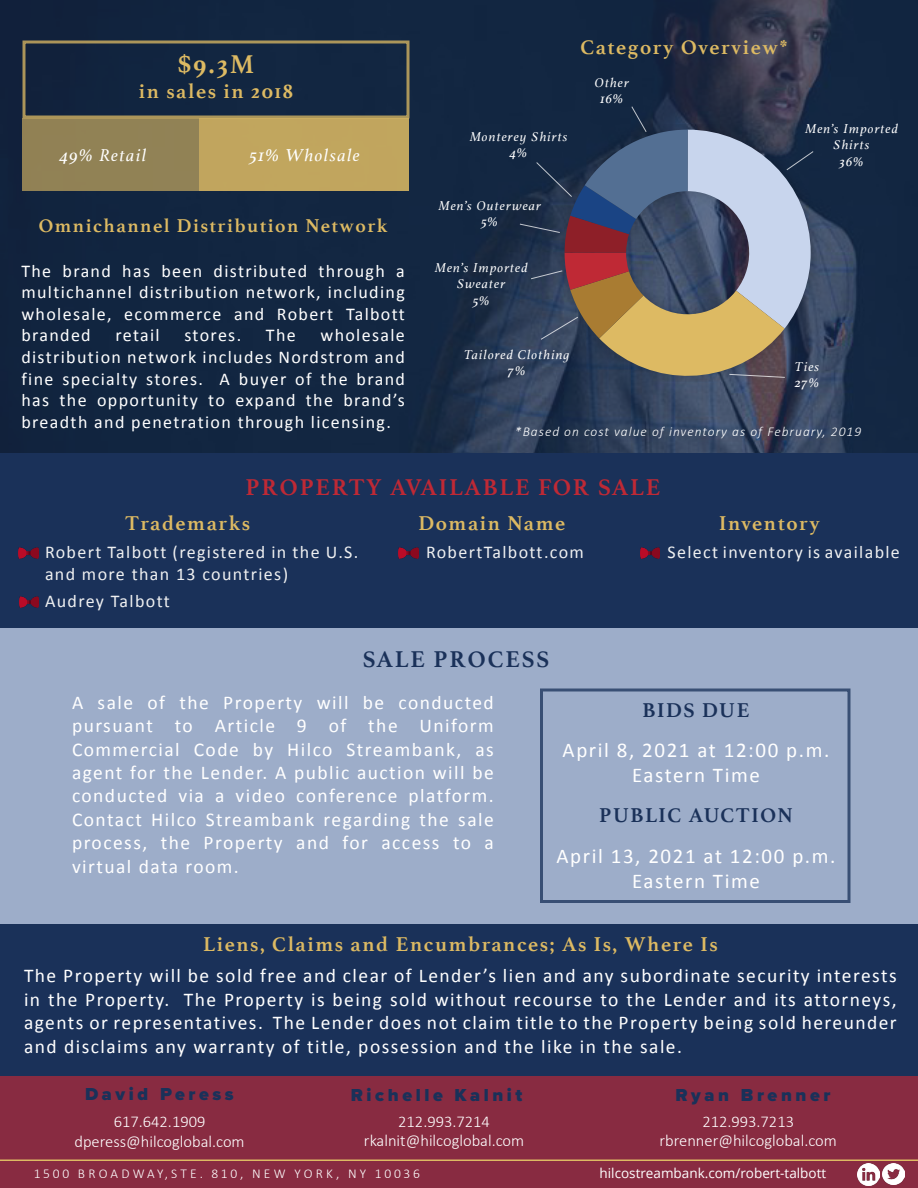
<style>
.page{position:relative;width:918px;height:1188px;background:#1a3159}
.page>*{position:absolute;margin:0;border:0;box-sizing:border-box;transform-origin:0 0}
.Page_Section_Header{font:700 27px "Athelas";color:#ddba63}
.Page_Section_Header-2{font:700 24px "Athelas";letter-spacing:.075em;color:#bf2935}
.Page_Section_Header-3{font:700 24px "Athelas";letter-spacing:.075em;color:#1a3159}
.Page_Section_Header-4{font:700 21px "Athelas";letter-spacing:.075em;color:#ddba63}
.Page_Section_Header-5{font:21px/25.2px "Calibri";letter-spacing:.075em;color:#fff;text-align:center}
.Page_Section_Header-6{font:700 21px "Athelas";letter-spacing:.075em;color:#1a3159}
.Page_Section_Header-7{font:19.5px/23.4px "Calibri";letter-spacing:.075em;color:#fff;text-align:justify}
.Page_Section_Header-8{font:700 19.5px "Athelas";letter-spacing:.075em;color:#ddba63}
.Page_Section_Header-9{font:18px/21.6px "Calibri";letter-spacing:.075em;color:#fff;text-align:justify}
.Page_Section_Header-10{font:18px/21.6px "Calibri";letter-spacing:.075em;color:#eff0f1}
.t1{font:900 18px "Proxima Nova";letter-spacing:.2em;color:#1a3159}
.Page_Section_Header-11{font:italic 18px "Athelas";letter-spacing:.075em;color:#fff}
.t2{font:300 16.5px/19.5px "Calibri";color:#fff;text-align:center}
.Page_Section_Header-12{font:italic 13.5px/16.2px "Athelas";letter-spacing:.075em;color:#fff;text-align:center}
.Page_Section_Header-13{font:italic 300 13.5px "Calibri";letter-spacing:.075em;color:#fff}
.t3{font:300 13.5px "Calibri";letter-spacing:.22em;color:#fff}
.t4{font:13.5px "Open Sans";color:#fff}
</style>
<div class="page">
<div style="left:0;top:1077px;width:918px;height:111px;background:#882b41"></div>
<hr style="left:0;top:1160px;width:918px;height:1px;background:#ddba63">
<img style="left:0;top:0;width:918px;height:453px">
<svg style="left:814px;top:125px;width:15px;height:256px;background:#30415c"></svg>
<svg style="left:519px;top:106px;width:295px;height:275px;background:#656670"></svg>
<div style="left:0;top:629px;width:918px;height:295px;background:#9dadc9"></div>
<img style="left:19px;top:547px;width:19px;height:12px">
<img style="left:20px;top:596px;width:19px;height:12px">
<img style="left:399px;top:547px;width:19px;height:12px">
<img style="left:882px;top:1164px;width:22px;height:21px">
<img style="left:857px;top:1164px;width:22px;height:21px">
<div style="left:22px;top:40px;width:388px;height:78px;border:3px solid #ddba63"></div>
<div style="left:540px;top:688px;width:310px;height:215px;border:3px solid #1a3159"></div>
<img style="left:640px;top:547px;width:20px;height:12px">
<div style="left:22px;top:118px;width:388px;height:73px;background:#918255"></div>
<div style="left:200px;top:118px;width:210px;height:73px;background:#c1a55e"></div>
<p class="Page_Section_Header" style="left:177px;top:43px;width:79px">$9.3M</p>
<p class="Page_Section_Header-4" style="left:139px;top:75px;width:156px">in sales in 2018</p>
<p class="Page_Section_Header-11" style="left:60px;top:141px;width:88px">49% Retail</p>
<p class="Page_Section_Header-11" style="left:250px;top:141px;width:111px">51% Wholsale</p>
<p class="Page_Section_Header-8" style="left:39px;top:209px;width:350px">Omnichannel Distribution Network</p>
<p class="Page_Section_Header-9" style="left:21px;top:259px;width:385px">The brand has been distributed through a multichannel distribution network, including wholesale, ecommerce and Robert Talbott branded</p>
<p class="Page_Section_Header-9" style="left:21px;top:324px;width:385px;text-indent:299px">wholesale distribution network includes Nordstrom and fine specialty stores. A buyer of the brand has the opportunity to expand the brand’s breadth and penetration through licensing.</p>
<p class="Page_Section_Header-9" style="left:115px;top:324px;width:46px">retail</p>
<p class="Page_Section_Header-9" style="left:184px;top:324px;width:58px">stores.</p>
<p class="Page_Section_Header-9" style="left:266px;top:324px;width:31px">The</p>
<p class="Page_Section_Header-4" style="left:580px;top:31px;width:209px">Category Overview*</p>
<p class="Page_Section_Header-12" style="left:470px;top:128px;width:99px">Monterey Shirts</p>
<p class="Page_Section_Header-12" style="left:510px;top:145px;width:19px">4%</p>
<p class="Page_Section_Header-12" style="left:438px;top:197px;width:104px">Men’s Outerwear</p>
<p class="Page_Section_Header-12" style="left:481px;top:213px;width:18px">5%</p>
<p class="Page_Section_Header-12" style="left:435px;top:259px;width:94px">Men’s Imported<br>Sweater</p>
<p class="Page_Section_Header-12" style="left:473px;top:292px;width:18px">5%</p>
<p class="Page_Section_Header-12" style="left:464px;top:346px;width:107px">Tailored Clothing</p>
<p class="Page_Section_Header-12" style="left:508px;top:363px;width:19px">7%</p>
<p class="Page_Section_Header-12" style="left:595px;top:74px;width:36px">Other</p>
<p class="Page_Section_Header-12" style="left:601px;top:90px;width:24px">16%</p>
<p class="Page_Section_Header-12" style="left:805px;top:120px;width:94px">Men’s Imported</p>
<p class="Page_Section_Header-12" style="left:834px;top:137px;width:37px">Shirts</p>
<p class="Page_Section_Header-12" style="left:840px;top:153px;width:25px">36%</p>
<p class="Page_Section_Header-12" style="left:795px;top:358px;width:26px">Ties</p>
<p class="Page_Section_Header-12" style="left:795px;top:374px;width:26px">27%</p>
<p class="Page_Section_Header-13" style="left:515px;top:423px;width:348px">*Based on cost value of inventory as of February, 2019</p>
<p class="Page_Section_Header-2" style="left:246px;top:468px;width:416px">PROPERTY AVAILABLE FOR SALE</p>
<p class="Page_Section_Header-4" style="left:418px;top:506px;width:148px">Domain Name</p>
<p class="Page_Section_Header-10" style="left:426px;top:541px;width:159px">RobertTalbott.com</p>
<p class="Page_Section_Header-4" style="left:125px;top:506px;width:126px">Trademarks</p>
<p class="Page_Section_Header-10" style="left:45px;top:541px;width:315px">Robert Talbott (registered in the U.S. and more than 13 countries)</p>
<p class="Page_Section_Header-10" style="left:45px;top:590px;width:126px">Audrey Talbott</p>
<p class="Page_Section_Header-4" style="left:719px;top:506px;width:102px">Inventory</p>
<p class="Page_Section_Header-10" style="left:668px;top:541px;width:234px">Select inventory is available</p>
<p class="Page_Section_Header-3" style="left:363px;top:640px;width:188px">SALE PROCESS</p>
<p class="Page_Section_Header-7" style="left:72px;top:690px;width:423px">A sale of the Property will be conducted pursuant to Article 9 of the Uniform Commercial Code by Hilco Streambank, as agent for the Lender. A public auction will be conducted via a video conference platform.<br>Contact Hilco Streambank regarding the sale process, the Property and for access to a virtual data room.</p>
<p class="Page_Section_Header-6" style="left:643px;top:693px;width:108px">BIDS DUE</p>
<p class="Page_Section_Header-5" style="left:563px;top:737px;width:268px">April 8, 2021 at 12:00 p.m.<br>Eastern Time</p>
<p class="Page_Section_Header-6" style="left:599px;top:798px;width:195px">PUBLIC AUCTION</p>
<p class="Page_Section_Header-5" style="left:556px;top:842px;width:280px">April 13, 2021 at 12:00 p.m.<br>Eastern Time</p>
<p class="Page_Section_Header-4" style="left:203px;top:928px;width:516px">Liens, Claims and Encumbrances; As Is, Where Is</p>
<p class="Page_Section_Header-7" style="left:24px;top:964px;width:874px">The Property will be sold free and clear of Lender’s lien and any subordinate security interests in the Property. The Property is being sold without recourse to the Lender and its attorneys, agents or representatives. The Lender does not claim title to the Property being sold hereunder and disclaims any warranty of title, possession and the like in the sale.</p>
<p class="t1" style="left:85px;top:1080px;width:150px">David Peress</p>
<p class="t2" style="left:75px;top:1112px;width:172px">617.642.1909 dperess@hilcoglobal.com</p>
<p class="t1" style="left:351px;top:1081px;width:173px">Richelle Kalnit</p>
<p class="t2" style="left:364px;top:1111px;width:162px">212.993.7214 rkalnit@hilcoglobal.com</p>
<p class="t1" style="left:675px;top:1081px;width:156px">Ryan Brenner</p>
<p class="t2" style="left:660px;top:1112px;width:179px">212.993.7213 rbrenner@hilcoglobal.com</p>
<p class="t3" style="left:34px;top:1165px;width:388px">1500 BROADWAY,STE. 810, NEW YORK, NY 10036</p>
<p class="t4" style="left:600px;top:1164px;width:228px">hilcostreambank.com/robert-talbott</p>
</div>
